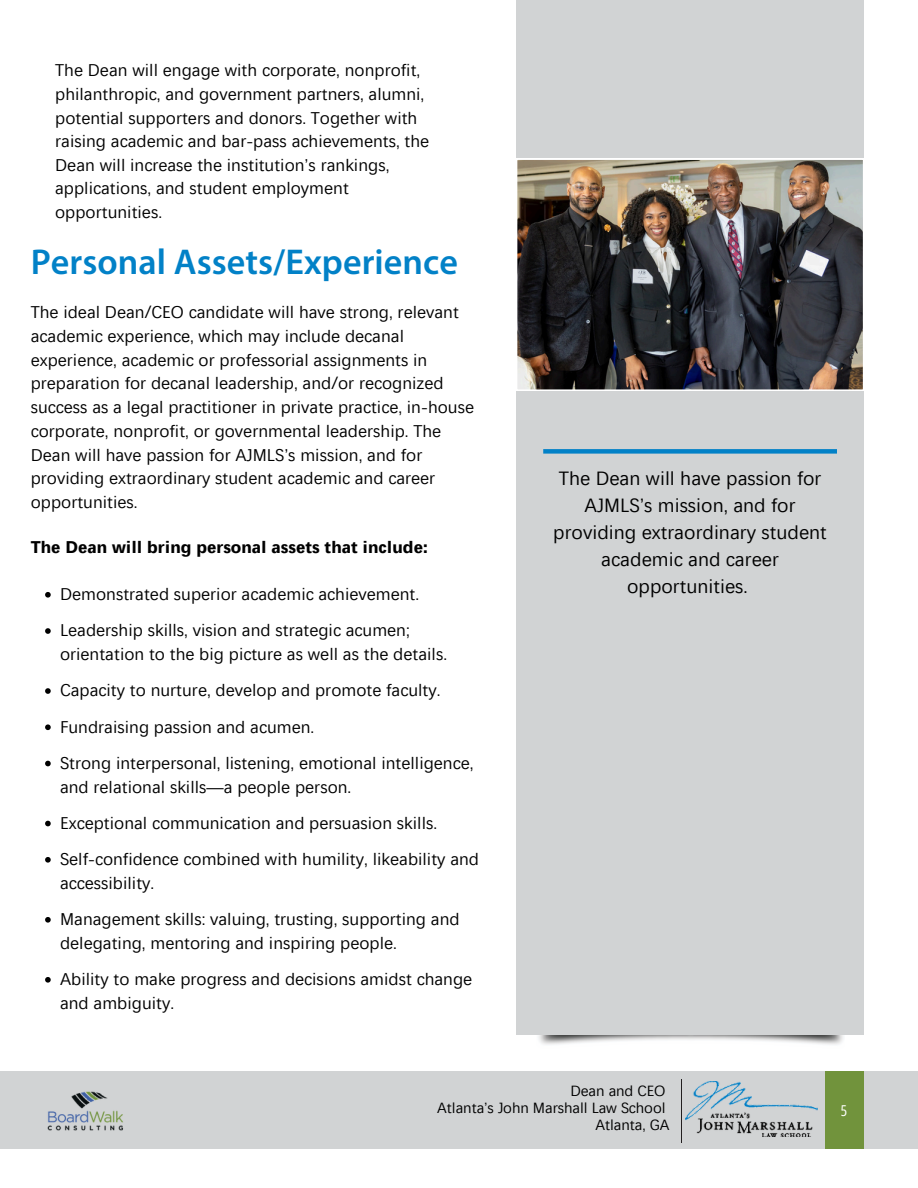
<style>
.page{position:relative;width:918px;height:1188px;background:#fff}
.page>*{position:absolute;margin:0;border:0;box-sizing:border-box;transform-origin:0 0}
.t1{font:600 36px "Myriad Pro";color:#0281c7}
.t2{font:19.5px/27px "Leelawadee";color:#000;text-align:center}
.t3{font:17.25px/23.7px "Leelawadee";letter-spacing:.005em;color:#000}
.t4{font:700 17.25px "Leelawadee";color:#000}
.t5{font:15px "Leelawadee";letter-spacing:-.005em;color:#000}
.t6{font:15px "Open Sans Condensed";color:#fff}
</style>
<div class="page">
<img style="left:538px;top:1035px;width:306px;height:10px">
<div style="left:0;top:1071px;width:918px;height:78px;background:#d1d3d4"></div>
<div style="left:516px;top:0;width:348px;height:1035px;background:#d1d3d4"></div>
<div style="left:825px;top:1071px;width:39px;height:78px;background:#71933c"></div>
<hr style="left:681px;top:1079px;width:1px;height:63px;background:#231f20">
<img style="left:47px;top:1091px;width:76px;height:40px">
<img style="left:516px;top:159px;width:348px;height:231px">
<div style="left:543px;top:449px;width:294px;height:5px;background:#0281c7"></div>
<svg style="left:45px;top:592px;width:6px;height:6px"></svg>
<svg style="left:45px;top:628px;width:6px;height:6px"></svg>
<svg style="left:45px;top:688px;width:6px;height:6px"></svg>
<svg style="left:45px;top:724px;width:6px;height:6px"></svg>
<svg style="left:45px;top:761px;width:6px;height:5px"></svg>
<svg style="left:45px;top:821px;width:6px;height:5px"></svg>
<svg style="left:45px;top:857px;width:6px;height:6px"></svg>
<svg style="left:45px;top:917px;width:6px;height:6px"></svg>
<svg style="left:45px;top:977px;width:6px;height:6px"></svg>
<img style="left:686px;top:1081px;width:131px;height:55px">
<h2 class="t3" style="left:55px;top:58px;width:376px">The Dean will engage with corporate, nonprofit, philanthropic, and government partners, alumni, potential supporters and donors. Together with raising academic and bar-pass achievements, the Dean will increase the institution’s rankings, applications, and student employment opportunities.</h2>
<h4 class="t1" style="left:31px;top:247px;width:429px">Personal Assets/Experience</h4>
<h3 class="t3" style="left:31px;top:300px;width:445px">The ideal Dean/CEO candidate will have strong, relevant academic experience, which may include decanal experience, academic or professorial assignments in preparation for decanal leadership, and/or recognized success as a legal practitioner in private practice, in-house corporate, nonprofit, or governmental leadership. The Dean will have passion for AJMLS’s mission, and for providing extraordinary student academic and career opportunities.</h3>
<p class="t4" style="left:31px;top:536px;width:398px">The Dean will bring personal assets that include:</p>
<p class="t3" style="left:60px;top:582px;width:361px">Demonstrated superior academic achievement.</p>
<p class="t3" style="left:60px;top:618px;width:389px">Leadership skills, vision and strategic acumen; orientation to the big picture as well as the details.</p>
<p class="t3" style="left:60px;top:678px;width:382px">Capacity to nurture, develop and promote faculty.</p>
<p class="t3" style="left:60px;top:715px;width:256px">Fundraising passion and acumen.</p>
<p class="t3" style="left:60px;top:751px;width:415px">Strong interpersonal, listening, emotional intelligence, and relational skills—a people person.</p>
<p class="t3" style="left:60px;top:811px;width:379px">Exceptional communication and persuasion skills.</p>
<p class="t3" style="left:60px;top:847px;width:421px">Self-confidence combined with humility, likeability and accessibility.</p>
<p class="t3" style="left:60px;top:907px;width:401px">Management skills: valuing, trusting, supporting and delegating, mentoring and inspiring people.</p>
<p class="t3" style="left:60px;top:967px;width:414px">Ability to make progress and decisions amidst change and ambiguity.</p>
<h1 class="t2" style="left:553px;top:465px;width:275px">The Dean will have passion for<br>AJMLS’s mission, and for providing extraordinary student academic and career opportunities.</h1>
<p class="t5" style="left:570px;top:1081px;width:97px">Dean and CEO</p>
<p class="t5" style="left:437px;top:1098px;width:230px">Atlanta’s John Marshall Law School</p>
<p class="t5" style="left:595px;top:1115px;width:76px">Atlanta, GA</p>
<h4 class="t6" style="left:841px;top:1100px;width:8px">5</h4>
</div>
